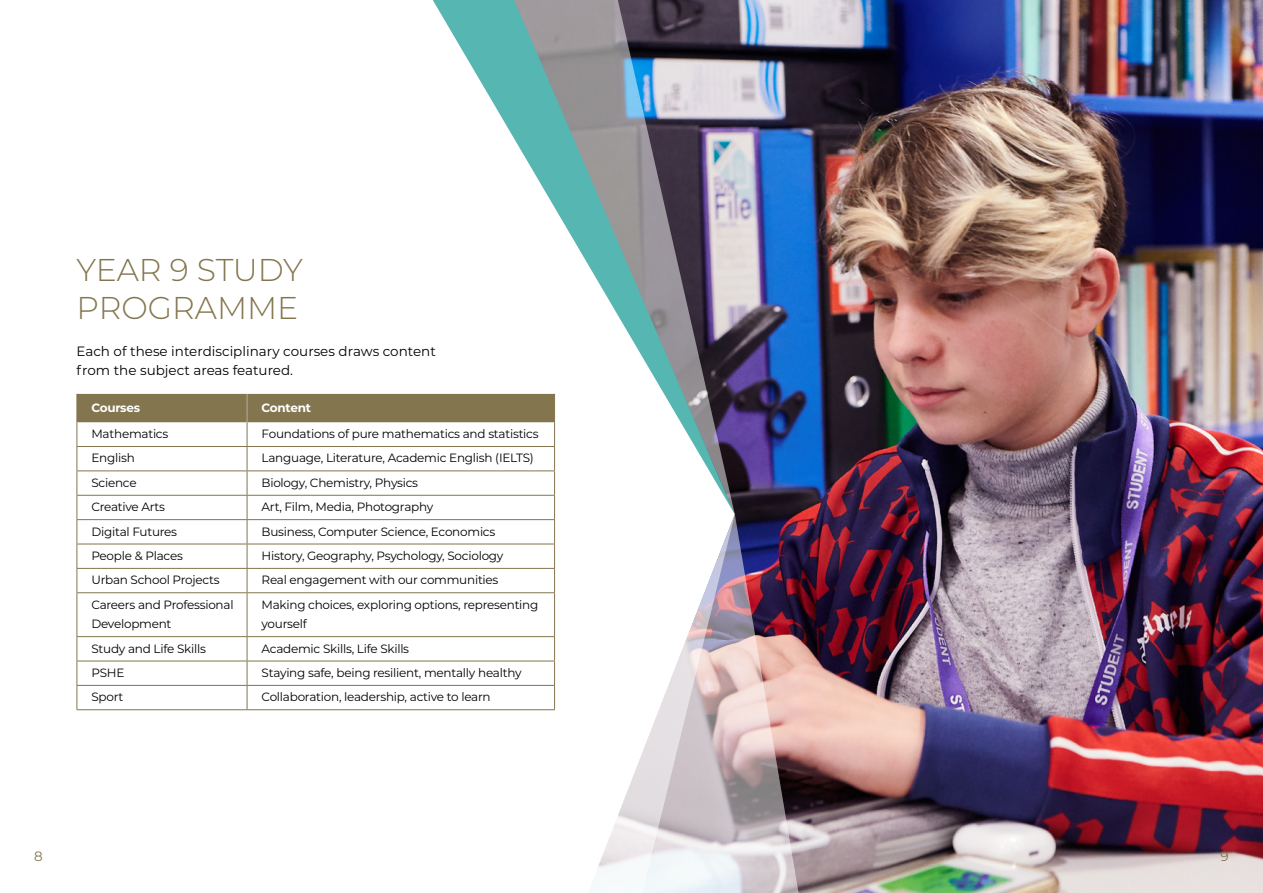
<style>
.page{position:relative;width:1263px;height:893px;background:#fff}
.page>*{position:absolute;margin:0;border:0;box-sizing:border-box;transform-origin:0 0}
.Heading{font:300 31.5px/37.8px "Montserrat";color:#83754e}
.Bodycopy{font:13.5px/19.5px "Montserrat";color:#000}
.t1{font:13.5px "Montserrat";color:#83754e}
.Study_prgrmme_-_body{font:12px/19.5px "Montserrat";letter-spacing:-.02em;color:#000}
.Study_prgrmme_-_head{font:700 12px "Montserrat";letter-spacing:-.02em;color:#fff}
</style>
<div class="page">
<svg style="left:78px;top:593px;width:422px;height:116px"></svg>
<hr style="left:247px;top:593px;width:1px;height:43px;background:#83754e">
<svg style="left:247px;top:637px;width:1px;height:72px"></svg>
<hr style="left:77px;top:592px;width:170px;height:1px;background:#83754e">
<hr style="left:77px;top:593px;width:1px;height:43px;background:#83754e">
<hr style="left:247px;top:592px;width:308px;height:1px;background:#83754e">
<hr style="left:77px;top:636px;width:170px;height:1px;background:#83754e">
<hr style="left:247px;top:636px;width:308px;height:1px;background:#83754e">
<hr style="left:77px;top:661px;width:170px;height:1px;background:#83754e">
<hr style="left:247px;top:661px;width:308px;height:1px;background:#83754e">
<hr style="left:77px;top:685px;width:170px;height:1px;background:#83754e">
<svg style="left:77px;top:637px;width:1px;height:72px"></svg>
<hr style="left:247px;top:685px;width:308px;height:1px;background:#83754e">
<hr style="left:77px;top:709px;width:170px;height:1px;background:#83754e">
<hr style="left:247px;top:709px;width:308px;height:1px;background:#83754e">
<svg style="left:77px;top:394px;width:423px;height:198px"></svg>
<img style="left:500px;top:0;width:763px;height:893px">
<img style="left:735px;top:514px;width:66px;height:379px">
<svg style="left:433px;top:0;width:302px;height:514px"></svg>
<svg style="left:583px;top:514px;width:152px;height:379px"></svg>
<p class="Heading" style="left:77px;top:250px;width:228px">YEAR 9 STUDY<br>PROGRAMME</p>
<p class="Bodycopy" style="left:77px;top:341px;width:361px">Each of these interdisciplinary courses draws content from the subject areas featured.</p>
<p class="Study_prgrmme_-_head" style="left:91px;top:399px;width:50px">Courses</p>
<p class="Study_prgrmme_-_head" style="left:262px;top:399px;width:51px">Content</p>
<p class="Study_prgrmme_-_body" style="left:91px;top:424px;width:78px">Mathematics</p>
<p class="Study_prgrmme_-_body" style="left:262px;top:424px;width:279px">Foundations of pure mathematics and statistics</p>
<p class="Study_prgrmme_-_body" style="left:91px;top:448px;width:45px">English</p>
<p class="Study_prgrmme_-_body" style="left:262px;top:448px;width:274px">Language, Literature, Academic English (IELTS)</p>
<p class="Study_prgrmme_-_body" style="left:91px;top:472px;width:47px">Science</p>
<p class="Study_prgrmme_-_body" style="left:262px;top:472px;width:158px">Biology, Chemistry, Physics</p>
<p class="Study_prgrmme_-_body" style="left:91px;top:497px;width:75px">Creative Arts</p>
<p class="Study_prgrmme_-_body" style="left:262px;top:497px;width:173px">Art, Film, Media, Photography</p>
<p class="Study_prgrmme_-_body" style="left:91px;top:521px;width:87px">Digital Futures</p>
<p class="Study_prgrmme_-_body" style="left:262px;top:521px;width:235px">Business, Computer Science, Economics</p>
<p class="Study_prgrmme_-_body" style="left:91px;top:545px;width:93px">People &amp; Places</p>
<p class="Study_prgrmme_-_body" style="left:262px;top:545px;width:243px">History, Geography, Psychology, Sociology</p>
<p class="Study_prgrmme_-_body" style="left:91px;top:570px;width:130px">Urban School Projects</p>
<p class="Study_prgrmme_-_body" style="left:262px;top:570px;width:238px">Real engagement with our communities</p>
<p class="Study_prgrmme_-_body" style="left:91px;top:594px;width:144px">Careers and Professional<br>Development</p>
<p class="Study_prgrmme_-_body" style="left:262px;top:594px;width:278px">Making choices, exploring options, representing yourself</p>
<p class="Study_prgrmme_-_body" style="left:91px;top:638px;width:116px">Study and Life Skills</p>
<p class="Study_prgrmme_-_body" style="left:262px;top:638px;width:149px">Academic Skills, Life Skills</p>
<p class="Study_prgrmme_-_body" style="left:91px;top:662px;width:35px">PSHE</p>
<p class="Study_prgrmme_-_body" style="left:262px;top:662px;width:262px">Staying safe, being resilient, mentally healthy</p>
<p class="Study_prgrmme_-_body" style="left:91px;top:687px;width:33px">Sport</p>
<p class="Study_prgrmme_-_body" style="left:262px;top:687px;width:231px">Collaboration, leadership, active to learn</p>
<p class="t1" style="left:34px;top:847px;width:10px">8</p>
<p class="t1" style="left:1220px;top:847px;width:10px">9</p>
</div>
